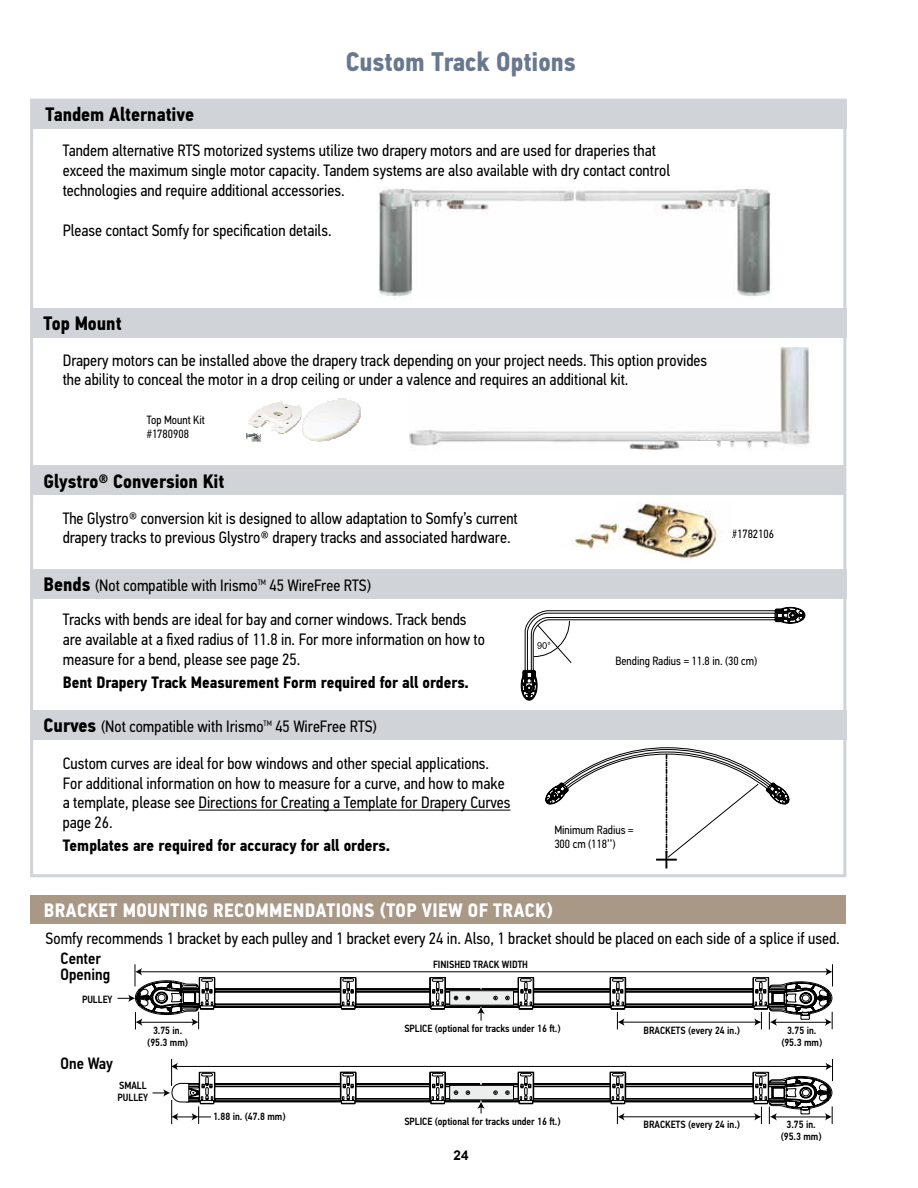
<style>
.page{position:relative;width:918px;height:1188px;background:#fff}
.page>*{position:absolute;margin:0;border:0;box-sizing:border-box;transform-origin:0 0}
.t1{font:700 27px "PF Din Text Cond Pro";color:#67788f}
.t2{font:700 19.5px "PF Din Text Cond Pro";color:#000}
.t3{font:700 19.5px "PF Din Text Cond Pro";letter-spacing:.02em;color:#fff}
.t4{font:16.5px/19.8px "PF Din Text Cond Pro";color:#000}
.t5{font:700 16.5px "PF Din Text Cond Pro";color:#000}
.t6{font:500 16.5px/16.5px "PF Din Text Cond Pro";color:#000}
.t7{font:700 13.5px "Arial";color:#000}
.t8{font:12px/13.5px "PF Din Text Cond Pro";color:#000}
.t9{font:500 10.5px/12px "PF Din Text Cond Pro";color:#000;text-align:center}
.s1{font-weight:700;font-size:19.5px}
</style>
<div class="page">
<img style="left:410px;top:347px;width:401px;height:103px">
<svg style="left:307px;top:438px;width:29px;height:4px"></svg>
<img style="left:305px;top:436px;width:36px;height:2px">
<img style="left:302px;top:421px;width:56px;height:15px">
<svg style="left:247px;top:421px;width:52px;height:21px"></svg>
<img style="left:249px;top:417px;width:52px;height:5px">
<img style="left:304px;top:416px;width:56px;height:5px">
<img style="left:251px;top:414px;width:50px;height:3px">
<img style="left:306px;top:414px;width:55px;height:3px">
<img style="left:253px;top:413px;width:49px;height:2px">
<img style="left:308px;top:412px;width:53px;height:2px">
<img style="left:255px;top:411px;width:47px;height:2px">
<img style="left:310px;top:410px;width:51px;height:3px">
<img style="left:257px;top:409px;width:45px;height:3px">
<img style="left:312px;top:408px;width:49px;height:3px">
<img style="left:259px;top:408px;width:42px;height:2px">
<img style="left:314px;top:408px;width:46px;height:1px">
<img style="left:261px;top:407px;width:40px;height:2px">
<img style="left:263px;top:406px;width:37px;height:2px">
<img style="left:316px;top:406px;width:44px;height:2px">
<img style="left:265px;top:405px;width:35px;height:2px">
<img style="left:318px;top:405px;width:41px;height:2px">
<img style="left:326px;top:402px;width:30px;height:1px">
<svg style="left:266px;top:400px;width:33px;height:6px"></svg>
<svg style="left:327px;top:399px;width:27px;height:3px"></svg>
<div style="left:32px;top:99px;width:814px;height:29px;background:#d0d4d8"></div>
<div style="left:30px;top:895px;width:816px;height:29px;background:#aa9887"></div>
<hr style="left:198px;top:810px;width:312px;height:1px;background:#000">
<img style="left:377px;top:188px;width:394px;height:109px">
<div style="left:30px;top:308px;width:816px;height:30px;background:#d0d4d8"></div>
<div style="left:30px;top:466px;width:815px;height:29px;background:#d0d4d8"></div>
<div style="left:30px;top:569px;width:816px;height:30px;background:#d0d4d8"></div>
<div style="left:30px;top:710px;width:816px;height:29px;background:#d0d4d8"></div>
<img style="left:619px;top:502px;width:103px;height:58px">
<img style="left:572px;top:523px;width:47px;height:26px">
<svg style="left:521px;top:607px;width:284px;height:94px"></svg>
<svg style="left:545px;top:747px;width:244px;height:121px"></svg>
<hr style="left:656px;top:859px;width:21px;height:2px;background:#000">
<svg style="left:153px;top:1059px;width:680px;height:65px"></svg>
<svg style="left:118px;top:964px;width:715px;height:66px"></svg>
<p class="t2" style="left:46px;top:102px;width:150px">Tandem Alternative</p>
<h1 class="t1" style="left:346px;top:45px;width:231px">Custom Track Options</h1>
<p class="t4" style="left:63px;top:141px;width:609px">Tandem alternative RTS motorized systems utilize two drapery motors and are used for draperies that exceed the maximum single motor capacity. Tandem systems are also available with dry contact control technologies and require additional accessories.</p>
<p class="t4" style="left:63px;top:220px;width:270px">Please contact Somfy for specification details.</p>
<p class="t2" style="left:44px;top:312px;width:80px">Top Mount</p>
<p class="t4" style="left:63px;top:350px;width:646px">Drapery motors can be installed above the drapery track depending on your project needs. This option provides the ability to conceal the motor in a drop ceiling or under a valence and requires an additional kit.</p>
<p class="t8" style="left:147px;top:414px;width:60px">Top Mount Kit #1780908</p>
<p class="t2" style="left:44px;top:469px;width:182px">Glystro® Conversion Kit</p>
<p class="t4" style="left:63px;top:508px;width:456px">The Glystro® conversion kit is designed to allow adaptation to Somfy’s current drapery tracks to previous Glystro® drapery tracks and associated hardware.</p>
<p class="t4" style="left:44px;top:575px;width:329px"><span class="s1">Bends</span> (Not compatible with Irismo<sup>TM</sup> 45 WireFree RTS)</p>
<p class="t4" style="left:63px;top:610px;width:424px">Tracks with bends are ideal for bay and corner windows. Track bends are available at a fixed radius of 11.8 in. For more information on how to measure for a bend, please see page 25.</p>
<p class="t5" style="left:63px;top:672px;width:408px">Bent Drapery Track Measurement Form required for all orders.</p>
<p class="t4" style="left:44px;top:716px;width:335px"><span class="s1">Curves</span> (Not compatible with Irismo<sup>TM</sup> 45 WireFree RTS)</p>
<p class="t4" style="left:63px;top:753px;width:449px">Custom curves are ideal for bow windows and other special applications.<br>For additional information on how to measure for a curve, and how to make a template, please see Directions for Creating a Template for Drapery Curves page 26.</p>
<p class="t5" style="left:63px;top:835px;width:329px">Templates are required for accuracy for all orders.</p>
<p class="t8" style="left:732px;top:527px;width:44px">#1782106</p>
<p class="t8" style="left:615px;top:654px;width:143px">Bending Radius = 11.8 in. (30 cm)</p>
<p class="t8" style="left:554px;top:823px;width:80px">Minimum Radius =<br>300 cm (118’’)</p>
<p class="t3" style="left:44px;top:898px;width:510px">BRACKET MOUNTING RECOMMENDATIONS (TOP VIEW OF TRACK)</p>
<p class="t4" style="left:46px;top:928px;width:796px">Somfy recommends 1 bracket by each pulley and 1 bracket every 24 in. Also, 1 bracket should be placed on each side of a splice if used.</p>
<p class="t6" style="left:61px;top:950px;width:51px">Center<br>Opening</p>
<p class="t9" style="left:433px;top:959px;width:96px">FINISHED TRACK WIDTH</p>
<p class="t9" style="left:82px;top:994px;width:32px">PULLEY</p>
<p class="t6" style="left:61px;top:1055px;width:54px">One Way</p>
<p class="t9" style="left:147px;top:1024px;width:42px">3.75 in. (95.3 mm)</p>
<p class="t9" style="left:118px;top:1079px;width:32px;text-align:left">SMALL<br>PULLEY</p>
<p class="t9" style="left:213px;top:1111px;width:74px">1.88 in. (47.8 mm)</p>
<p class="t9" style="left:404px;top:1022px;width:158px">SPLICE (optional for tracks under 16 ft.)</p>
<p class="t9" style="left:404px;top:1115px;width:158px">SPLICE (optional for tracks under 16 ft.)</p>
<p class="t7" style="left:454px;top:1146px;width:17px">24</p>
<p class="t9" style="left:644px;top:1024px;width:98px">BRACKETS (every 24 in.)</p>
<p class="t9" style="left:644px;top:1118px;width:98px">BRACKETS (every 24 in.)</p>
<p class="t9" style="left:781px;top:1024px;width:42px">3.75 in. (95.3 mm)</p>
<p class="t9" style="left:781px;top:1118px;width:42px">3.75 in. (95.3 mm)</p>
</div>
